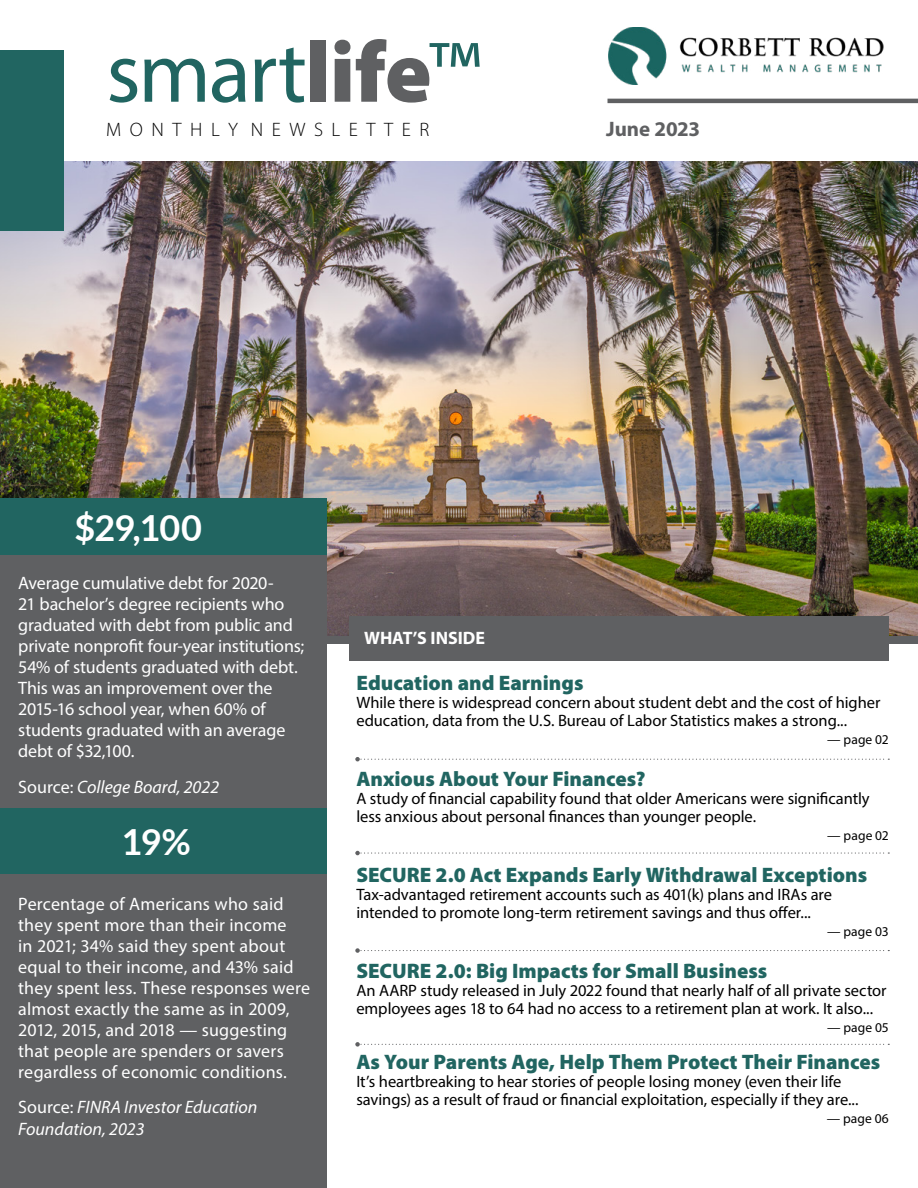
<style>
.page{position:relative;width:918px;height:1188px;background:#fff}
.page>*{position:absolute;margin:0;border:0;box-sizing:border-box;transform-origin:0 0}
.t1{font:87px "Myriad Pro";letter-spacing:-.025em;color:#216561}
.t2{font:700 36px "Lato";letter-spacing:-.025em;color:#fff}
.t3{font:900 21px "Myriad Pro";color:#216561}
.t4{font:700 21px "Myriad Pro";letter-spacing:-.005em;color:#5f6062}
.t5{font:300 19.5px "Myriad Pro";color:#000}
.t6{font:18px/21px "Myriad Pro";color:#fff}
.t7{font:italic 18px/21.6px "Myriad Pro";color:#fff}
.t8{font:700 18px "Myriad Pro";color:#fff}
.t9{font:16.5px/18px "Myriad Pro";letter-spacing:-.005em;color:#000}
.t10{font:13.5px "Myriad Pro";letter-spacing:.005em;color:#000}
.s1{font-weight:900;color:#5f6062}
.s2{font-style:normal}
</style>
<div class="page">
<img style="left:0;top:162px;width:918px;height:473px">
<div style="left:0;top:50px;width:64px;height:181px;background:#216561"></div>
<hr style="left:608px;top:99px;width:310px;height:4px;background:#5f6062">
<div style="left:349px;top:616px;width:540px;height:45px;background:#5f6062"></div>
<img style="left:608px;top:27px;width:276px;height:58px">
<div style="left:0;top:553px;width:326px;height:282px;background:#5f6062"></div>
<div style="left:0;top:498px;width:326px;height:56px;background:#216561"></div>
<svg style="left:355px;top:757px;width:534px;height:4px"></svg>
<svg style="left:355px;top:851px;width:534px;height:4px"></svg>
<svg style="left:355px;top:948px;width:534px;height:5px"></svg>
<svg style="left:355px;top:1042px;width:534px;height:5px"></svg>
<div style="left:0;top:874px;width:326px;height:314px;background:#5f6062"></div>
<div style="left:0;top:808px;width:326px;height:66px;background:#216561"></div>
<h1 class="t1" style="left:106px;top:19px;width:376px">smart<span class="s1">life</span>™</h1>
<p class="t5" style="left:106px;top:118px;width:324px">M O N T H L Y N E W S L E T T E R</p>
<p class="t4" style="left:606px;top:115px;width:96px">June 2023</p>
<h2 class="t2" style="left:74px;top:501px;width:129px">$29,100</h2>
<p class="t6" style="left:18px;top:573px;width:287px">Average cumulative debt for 2020-<br>21 bachelor’s degree recipients who graduated with debt from public and private nonprofit four-year institutions; 54% of students graduated with debt.<br>This was an improvement over the 2015-16 school year, when 60% of students graduated with an average debt of $32,100.</p>
<p class="t7" style="left:18px;top:775px;width:203px"><span class="s2">Source:</span> College Board, 2022</p>
<h2 class="t2" style="left:122px;top:816px;width:70px">19%</h2>
<p class="t6" style="left:18px;top:893px;width:294px">Percentage of Americans who said they spent more than their income<br>in 2021; 34% said they spent about equal to their income, and 43% said they spent less. These responses were almost exactly the same as in 2009, 2012, 2015, and 2018 — suggesting that people are spenders or savers regardless of economic conditions.</p>
<p class="t7" style="left:18px;top:1096px;width:241px"><span class="s2">Source:</span> FINRA Investor Education<br>Foundation, 2023</p>
<p class="t8" style="left:364px;top:626px;width:122px">WHAT’S INSIDE</p>
<p class="t3" style="left:356px;top:669px;width:229px">Education and Earnings</p>
<p class="t9" style="left:356px;top:694px;width:526px">While there is widespread concern about student debt and the cost of higher education, data from the U.S. Bureau of Labor Statistics makes a strong...</p>
<p class="t10" style="left:827px;top:732px;width:63px">— page 02</p>
<p class="t3" style="left:356px;top:765px;width:290px">Anxious About Your Finances?</p>
<p class="t9" style="left:356px;top:790px;width:515px">A study of financial capability found that older Americans were significantly less anxious about personal finances than younger people.</p>
<p class="t10" style="left:827px;top:828px;width:63px">— page 02</p>
<p class="t3" style="left:356px;top:861px;width:512px">SECURE 2.0 Act Expands Early Withdrawal Exceptions</p>
<p class="t9" style="left:356px;top:886px;width:477px">Tax-advantaged retirement accounts such as 401(k) plans and IRAs are intended to promote long-term retirement savings and thus offer...</p>
<p class="t10" style="left:827px;top:924px;width:63px">— page 03</p>
<p class="t3" style="left:356px;top:957px;width:412px">SECURE 2.0: Big Impacts for Small Business</p>
<p class="t9" style="left:356px;top:982px;width:532px">An AARP study released in July 2022 found that nearly half of all private sector employees ages 18 to 64 had no access to a retirement plan at work. It also...</p>
<p class="t10" style="left:827px;top:1020px;width:63px">— page 05</p>
<p class="t3" style="left:356px;top:1048px;width:526px">As Your Parents Age, Help Them Protect Their Finances</p>
<p class="t9" style="left:356px;top:1072px;width:504px">It’s heartbreaking to hear stories of people losing money (even their life savings) as a result of fraud or financial exploitation, especially if they are...</p>
<p class="t10" style="left:827px;top:1110px;width:64px">— page 06</p>
</div>
